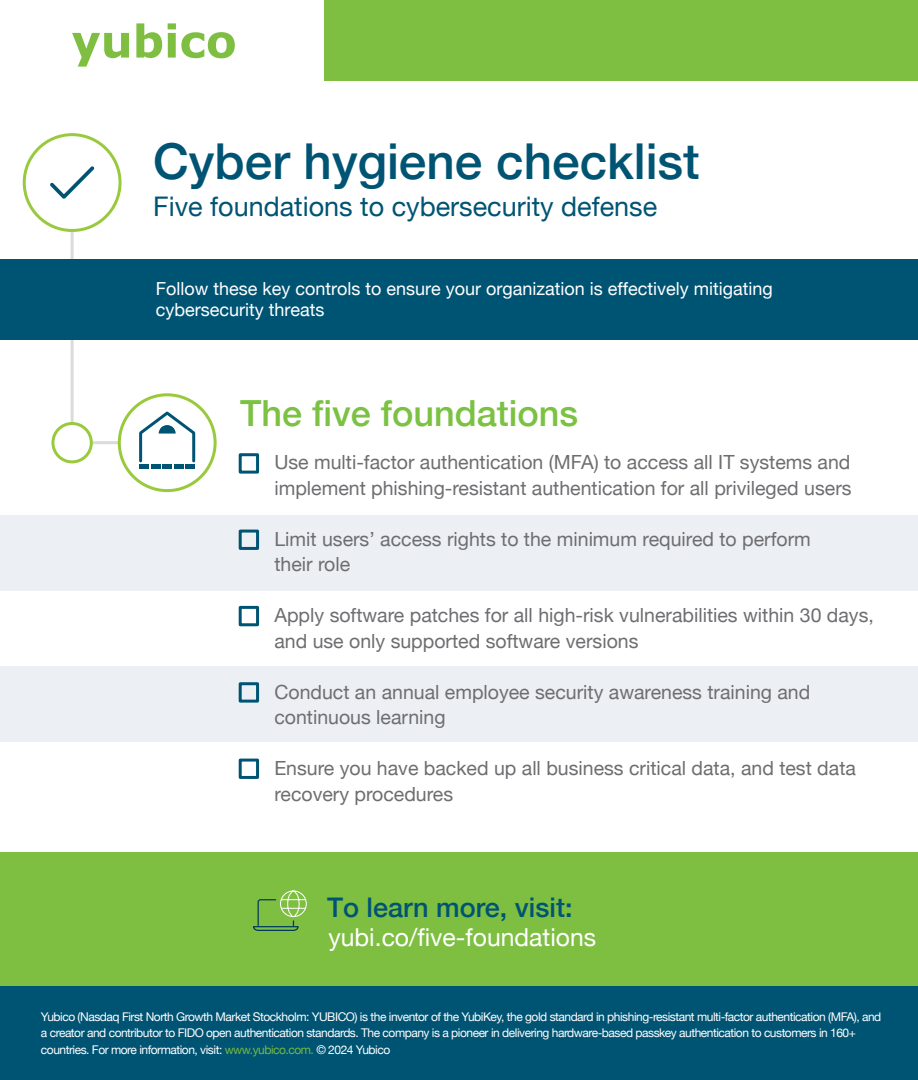
<style>
.page{position:relative;width:918px;height:1080px;background:#fff}
.page>*{position:absolute;margin:0;border:0;box-sizing:border-box;transform-origin:0 0}
.t1{font:500 49.5px "Helvetica Neue";color:#005473}
.t2{font:500 36px "Helvetica Neue";color:#7bc142}
.t3{font:27px "Helvetica Neue";color:#005473}
.t4{font:500 27px "Helvetica Neue";color:#005473}
.t5{font:24.75px "Helvetica Neue";color:#fff}
.t6{font:19.5px/25.5px "Helvetica Neue";color:#6d6e71}
.t7{font:18px/21.6px "Helvetica Neue";color:#fff}
.t8{font:12px/16.5px "Helvetica Neue";letter-spacing:-.04em;color:#fff}
.s1{color:#75b93f}
</style>
<div class="page">
<div style="left:0;top:515px;width:918px;height:75px;background:#eceff3"></div>
<div style="left:0;top:667px;width:918px;height:75px;background:#eceff3"></div>
<svg style="left:72px;top:33px;width:57px;height:34px"></svg>
<svg style="left:136px;top:23px;width:26px;height:35px"></svg>
<svg style="left:168px;top:23px;width:67px;height:35px"></svg>
<div style="left:324px;top:0;width:594px;height:81px;background:#7ebf42"></div>
<hr style="left:71px;top:196px;width:3px;height:247px;background:#6d6e71">
<div style="left:0;top:259px;width:918px;height:81px;background:#005473"></div>
<div style="left:0;top:853px;width:918px;height:133px;background:#7ebf42"></div>
<div style="left:0;top:986px;width:918px;height:94px;background:#005473"></div>
<svg style="left:253px;top:890px;width:54px;height:41px"></svg>
<div style="left:24px;top:135px;width:96px;height:95px;background:#fff;border-radius:50%"></div>
<div style="left:23px;top:133px;width:99px;height:99px;border:3px solid #99c93c;border-radius:50%"></div>
<svg style="left:50px;top:166px;width:45px;height:33px"></svg>
<svg style="left:238px;top:453px;width:22px;height:21px"></svg>
<svg style="left:238px;top:529px;width:22px;height:21px"></svg>
<svg style="left:238px;top:605px;width:22px;height:22px"></svg>
<svg style="left:238px;top:682px;width:22px;height:21px"></svg>
<svg style="left:238px;top:758px;width:22px;height:21px"></svg>
<hr style="left:91px;top:441px;width:28px;height:3px;background:#6d6e71">
<div style="left:118px;top:393px;width:99px;height:99px;border:3px solid #99c93c;border-radius:50%"></div>
<div style="left:53px;top:424px;width:38px;height:38px;background:#fff;border-radius:50%"></div>
<div style="left:51px;top:422px;width:42px;height:41px;border:3px solid #99c93c;border-radius:50%"></div>
<div style="left:139px;top:464px;width:10px;height:5px;background:#005473"></div>
<div style="left:186px;top:464px;width:9px;height:5px;background:#005473"></div>
<div style="left:174px;top:464px;width:10px;height:5px;background:#005473"></div>
<div style="left:162px;top:464px;width:10px;height:5px;background:#005473"></div>
<div style="left:151px;top:464px;width:9px;height:5px;background:#005473"></div>
<svg style="left:139px;top:411px;width:57px;height:52px"></svg>
<p class="t1" style="left:153px;top:121px;width:548px">Cyber hygiene checklist</p>
<p class="t3" style="left:153px;top:187px;width:506px">Five foundations to cybersecurity defense</p>
<p class="t7" style="left:156px;top:278px;width:619px">Follow these key controls to ensure your organization is effectively mitigating cybersecurity threats</p>
<p class="t2" style="left:240px;top:384px;width:340px">The five foundations</p>
<p class="t6" style="left:274px;top:451px;width:579px">Use multi-factor authentication (MFA) to access all IT systems and implement phishing-resistant authentication for all privileged users</p>
<p class="t6" style="left:274px;top:527px;width:538px">Limit users’ access rights to the minimum required to perform their role</p>
<p class="t6" style="left:274px;top:604px;width:601px">Apply software patches for all high-risk vulnerabilities within 30 days, and use only supported software versions</p>
<p class="t6" style="left:274px;top:680px;width:537px">Conduct an annual employee security awareness training and continuous learning</p>
<p class="t6" style="left:274px;top:757px;width:583px">Ensure you have backed up all business critical data, and test data recovery procedures</p>
<p class="t4" style="left:327px;top:885px;width:247px">To learn more, visit:</p>
<p class="t5" style="left:329px;top:920px;width:269px">yubi.co/five-foundations</p>
<p class="t8" style="left:41px;top:1009px;width:842px">Yubico (Nasdaq First North Growth Market Stockholm: YUBICO) is the inventor of the YubiKey, the gold standard in phishing-resistant multi-factor authentication (MFA), and a creator and contributor to FIDO open authentication standards. The company is a pioneer in delivering hardware-based passkey authentication to customers in 160+ countries. For more information, visit: <span class="s1">www.yubico.com.</span> © 2024 Yubico</p>
</div>
